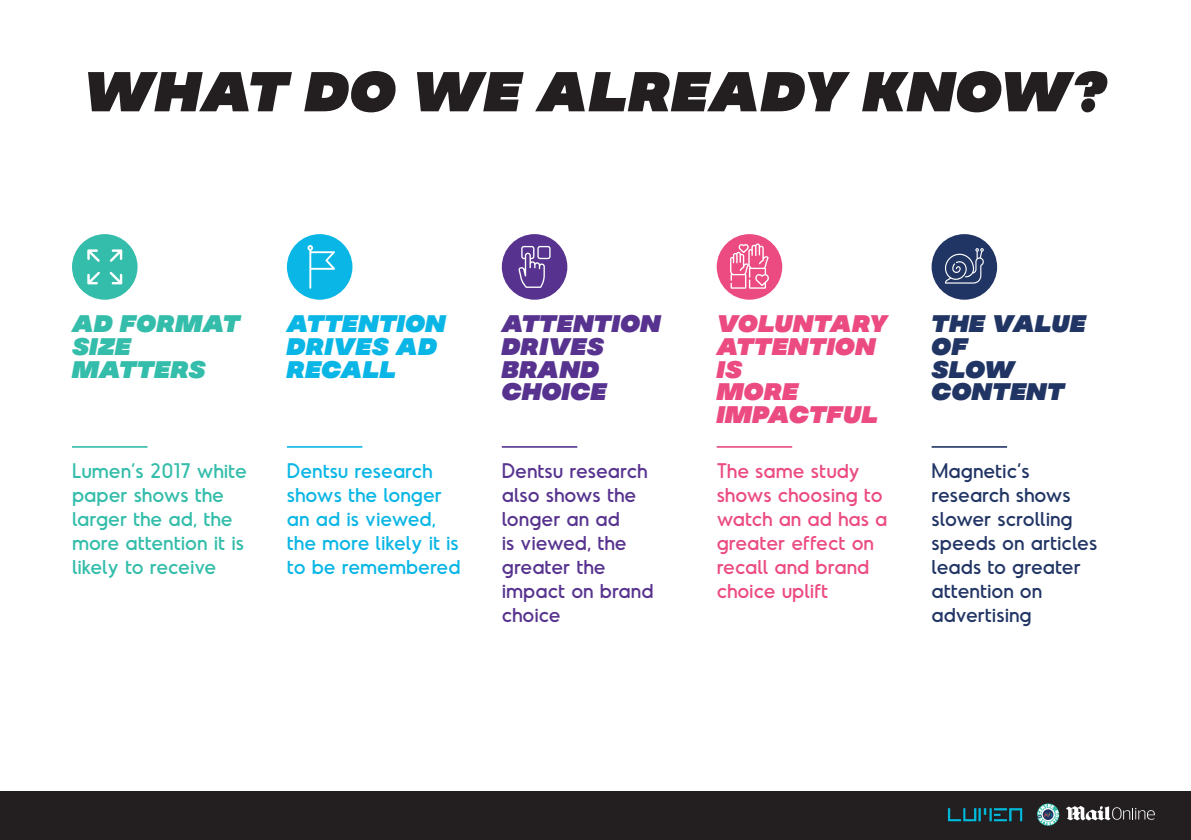
<style>
.page{position:relative;width:1191px;height:840px;background:#fff}
.page>*{position:absolute;margin:0;border:0;box-sizing:border-box;transform-origin:0 0}
.t1{font:italic 56px "MADE Soulmaze";color:#231f20}
.t2{font:italic 24px/22.6px "MADE Soulmaze";color:#eb4b81}
.t3{font:italic 24px/22.6px "MADE Soulmaze";color:#57338f}
.t4{font:italic 24px "MADE Soulmaze";color:#0ab6e5}
.t5{font:italic 24px/22.6px "MADE Soulmaze";color:#213565}
.t6{font:italic 24px/22.6px "MADE Soulmaze";color:#33bdaa}
.t7{font:20px/24px "Odudo Soft";color:#213565}
.t8{font:20px/24px "Odudo Soft";color:#eb4b81}
.t9{font:20px/24px "Odudo Soft";color:#57338f}
.t10{font:20px/24px "Odudo Soft";color:#33bdaa}
.t11{font:20px/24px "Odudo Soft";color:#0ab6e5}
</style>
<div class="page">
<div style="left:72px;top:234px;width:66px;height:65px;background:#33bdaa;border-radius:50%"></div>
<div style="left:287px;top:234px;width:65px;height:65px;background:#0ab6e5;border-radius:50%"></div>
<div style="left:502px;top:234px;width:65px;height:65px;background:#57338f;border-radius:50%"></div>
<div style="left:716px;top:234px;width:66px;height:65px;background:#eb4b81;border-radius:50%"></div>
<div style="left:931px;top:234px;width:66px;height:65px;background:#213565;border-radius:50%"></div>
<hr style="left:72px;top:446px;width:75px;height:1px;background:#33bdaa">
<hr style="left:287px;top:446px;width:75px;height:1px;background:#0ab6e5">
<hr style="left:502px;top:446px;width:75px;height:1px;background:#57338f">
<hr style="left:716px;top:446px;width:76px;height:1px;background:#eb4b81">
<hr style="left:931px;top:446px;width:76px;height:1px;background:#213565">
<svg style="left:87px;top:249px;width:13px;height:12px"></svg>
<svg style="left:110px;top:271px;width:12px;height:13px"></svg>
<svg style="left:87px;top:271px;width:13px;height:13px"></svg>
<svg style="left:110px;top:249px;width:12px;height:12px"></svg>
<svg style="left:307px;top:245px;width:28px;height:43px"></svg>
<svg style="left:518px;top:246px;width:32px;height:42px"></svg>
<svg style="left:730px;top:243px;width:39px;height:45px"></svg>
<svg style="left:945px;top:248px;width:39px;height:35px"></svg>
<div style="left:0;top:791px;width:1191px;height:48px;background:#231f20"></div>
<svg style="left:1066px;top:806px;width:88px;height:13px"></svg>
<svg style="left:1037px;top:803px;width:22px;height:22px"></svg>
<img style="left:947px;top:808px;width:76px;height:14px">
<p class="t1" style="left:83px;top:54px;width:1025px">WHAT DO WE ALREADY KNOW?</p>
<p class="t6" style="left:72px;top:312px;width:170px">AD FORMAT</p>
<p class="t6" style="left:72px;top:335px;width:136px">SIZE<br>MATTERS</p>
<p class="t10" style="left:72px;top:458px;width:176px">Lumen’s 2017 white paper shows the larger the ad, the more attention it is likely to receive</p>
<p class="t4" style="left:287px;top:307px;width:161px">ATTENTION</p>
<p class="t4" style="left:287px;top:330px;width:152px">DRIVES AD</p>
<p class="t4" style="left:287px;top:353px;width:111px">RECALL</p>
<p class="t11" style="left:287px;top:458px;width:175px">Dentsu research shows the longer an ad is viewed, the more likely it is to be remembered</p>
<p class="t3" style="left:502px;top:312px;width:161px">ATTENTION</p>
<p class="t3" style="left:502px;top:335px;width:104px">DRIVES<br>BRAND</p>
<p class="t3" style="left:502px;top:380px;width:106px">CHOICE</p>
<p class="t9" style="left:502px;top:458px;width:153px">Dentsu research also shows the longer an ad<br>is viewed, the greater the impact on brand choice</p>
<p class="t2" style="left:716px;top:312px;width:173px">VOLUNTARY</p>
<p class="t2" style="left:716px;top:335px;width:161px">ATTENTION<br>IS</p>
<p class="t2" style="left:716px;top:380px;width:163px">MORE<br>IMPACTFUL</p>
<p class="t8" style="left:716px;top:458px;width:172px">The same study shows choosing to watch an ad has a greater effect on recall and brand choice uplift</p>
<p class="t5" style="left:931px;top:312px;width:156px">THE VALUE<br>OF</p>
<p class="t5" style="left:931px;top:358px;width:135px">SLOW<br>CONTENT</p>
<p class="t7" style="left:931px;top:458px;width:167px">Magnetic’s research shows slower scrolling speeds on articles leads to greater attention on advertising</p>
</div>
